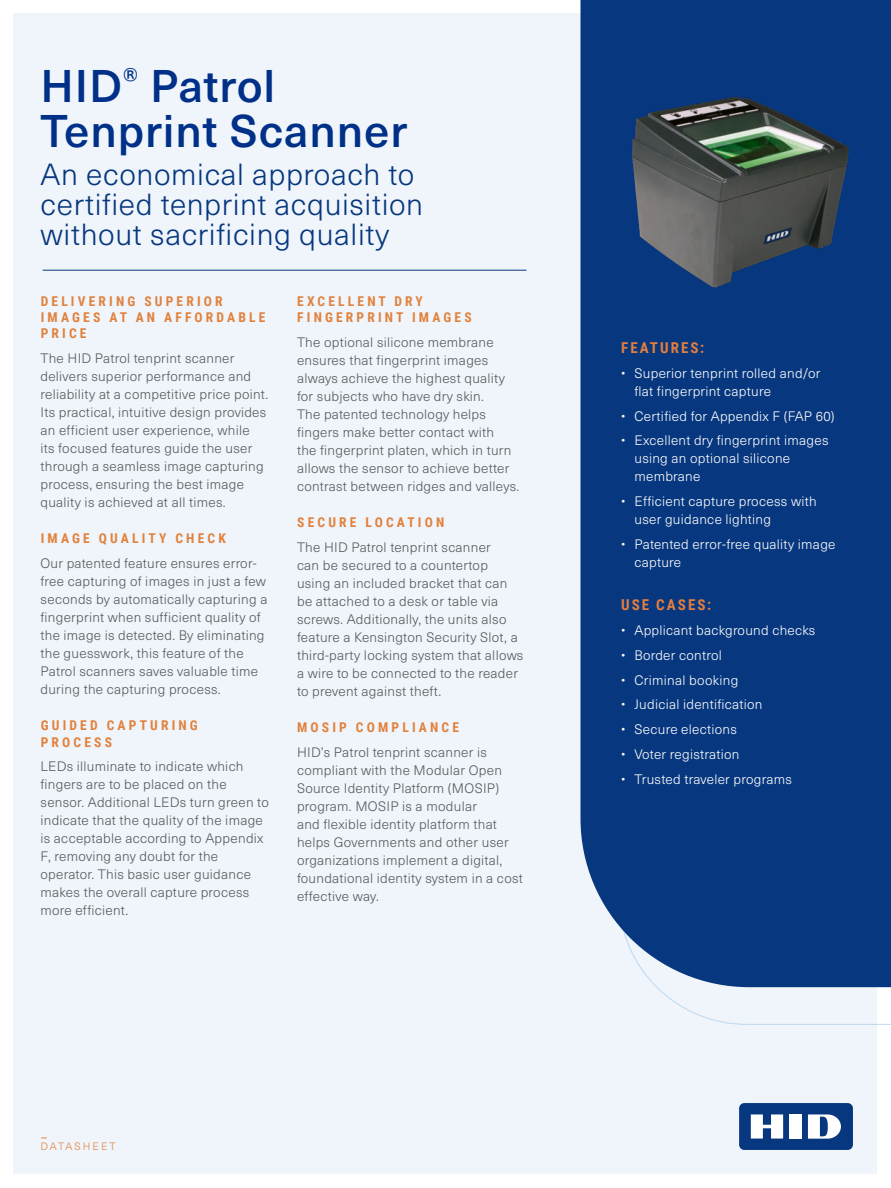
<style>
.page{position:relative;width:891px;height:1188px;background:#fff}
.page>*{position:absolute;margin:0;border:0;box-sizing:border-box;transform-origin:0 0}
.ds_1st_page_large_to{font:500 45px "Neue Haas Unica Pro";letter-spacing:.02em;color:#003087}
.ds_1st_page_section{font:300 30px/30px "Neue Haas Unica Pro";letter-spacing:.02em;color:#07377e}
.t1{font:100 25.5px "Neue Haas Unica Pro";color:#e2813c}
.ds_blue_box_bullet_l{font:700 15px "Roboto Condensed";letter-spacing:.135em;color:#e47e3d}
.ds_main_body{font:300 13.5px/18px "Neue Haas Unica Pro";letter-spacing:.02em;color:#58595b}
.t2{font:300 13.5px/18px "Neue Haas Unica Pro";letter-spacing:.02em;color:#fff}
.ds_small_section_sub{font:700 13.5px/16.2px "Roboto Condensed";letter-spacing:.235em;color:#e2813c}
.t3{font:300 10.5px "Neue Haas Unica Pro";letter-spacing:.185em;color:#e2813c}
</style>
<div class="page">
<div style="left:14px;top:14px;width:864px;height:1160px;background:#eff5fb"></div>
<div style="left:580px;top:0;width:311px;height:987px;background:#07377e"></div>
<div style="left:739px;top:1103px;width:114px;height:47px;background:#07377e;border-radius:5px"></div>
<div style="left:790px;top:1114px;width:12px;height:25px;background:#fff"></div>
<svg style="left:751px;top:1114px;width:32px;height:25px"></svg>
<svg style="left:808px;top:1114px;width:33px;height:25px"></svg>
<hr style="left:43px;top:270px;width:484px;height:1px;background:#07377e">
<img style="left:600px;top:73px;width:278px;height:241px">
<h1 class="ds_1st_page_large_to" style="left:40px;top:59px;width:236px">HID<sup>®</sup> Patrol</h1>
<h1 class="ds_1st_page_large_to" style="left:40px;top:104px;width:368px">Tenprint Scanner</h1>
<h2 class="ds_1st_page_section" style="left:40px;top:160px;width:384px">An economical approach to certified tenprint acquisition without sacrificing quality</h2>
<h3 class="ds_small_section_sub" style="left:41px;top:292px;width:226px">DELIVERING SUPERIOR<br>IMAGES AT AN AFFORDABLE<br>PRICE</h3>
<p class="ds_main_body" style="left:40px;top:349px;width:229px">The HID Patrol tenprint scanner delivers superior performance and reliability at a competitive price point.<br>Its practical, intuitive design provides an efficient user experience, while<br>its focused features guide the user through a seamless image capturing process, ensuring the best image quality is achieved at all times.</p>
<h3 class="ds_small_section_sub" style="left:41px;top:530px;width:187px">IMAGE QUALITY CHECK</h3>
<p class="ds_main_body" style="left:40px;top:554px;width:228px">Our patented feature ensures error&shy;free capturing of images in just a few seconds by automatically capturing a fingerprint when sufficient quality of the image is detected. By eliminating the guesswork, this feature of the Patrol scanners saves valuable time during the capturing process.</p>
<h3 class="ds_small_section_sub" style="left:41px;top:717px;width:159px">GUIDED CAPTURING<br>PROCESS</h3>
<p class="ds_main_body" style="left:40px;top:758px;width:230px">LEDs illuminate to indicate which fingers are to be placed on the sensor. Additional LEDs turn green to indicate that the quality of the image is acceptable according to Appendix<br>F, removing any doubt for the operator. This basic user guidance makes the overall capture process more efficient.</p>
<h3 class="ds_small_section_sub" style="left:297px;top:292px;width:176px">EXCELLENT DRY<br>FINGERPRINT IMAGES</h3>
<p class="ds_main_body" style="left:297px;top:333px;width:224px">The optional silicone membrane ensures that fingerprint images always achieve the highest quality for subjects who have dry skin.<br>The patented technology helps fingers make better contact with<br>the fingerprint platen, which in turn allows the sensor to achieve better contrast between ridges and valleys.</p>
<h3 class="ds_small_section_sub" style="left:297px;top:514px;width:149px">SECURE LOCATION</h3>
<p class="ds_main_body" style="left:297px;top:538px;width:228px">The HID Patrol tenprint scanner<br>can be secured to a countertop using an included bracket that can be attached to a desk or table via screws. Additionally, the units also feature a Kensington Security Slot, a third-party locking system that allows a wire to be connected to the reader to prevent against theft.</p>
<h3 class="ds_small_section_sub" style="left:297px;top:719px;width:163px">MOSIP COMPLIANCE</h3>
<p class="ds_main_body" style="left:297px;top:743px;width:228px">HID’s Patrol tenprint scanner is compliant with the Modular Open<br>Source Identity Platform (MOSIP) program. MOSIP is a modular<br>and flexible identity platform that helps Governments and other user organizations implement a digital, foundational identity system in a cost effective way.</p>
<h3 class="t1" style="left:40px;top:1123px;width:9px">-</h3>
<p class="t3" style="left:40px;top:1140px;width:77px">DATASHEET</p>
<p class="ds_blue_box_bullet_l" style="left:621px;top:337px;width:85px">FEATURES:</p>
<p class="t2" style="left:634px;top:364px;width:188px;text-indent:-14px">• Superior tenprint rolled and/or flat fingerprint capture</p>
<p class="t2" style="left:621px;top:407px;width:215px">• Certified for Appendix F (FAP 60)</p>
<p class="t2" style="left:634px;top:432px;width:196px;text-indent:-14px">• Excellent dry fingerprint images using an optional silicone membrane</p>
<p class="t2" style="left:634px;top:493px;width:184px;text-indent:-14px">• Efficient capture process with user guidance lighting</p>
<p class="t2" style="left:634px;top:535px;width:203px;text-indent:-14px">• Patented error-free quality image capture</p>
<p class="ds_blue_box_bullet_l" style="left:621px;top:595px;width:92px">USE CASES:</p>
<p class="t2" style="left:621px;top:622px;width:196px">• Applicant background checks</p>
<p class="t2" style="left:621px;top:646px;width:102px">• Border control</p>
<p class="t2" style="left:621px;top:671px;width:119px">• Criminal booking</p>
<p class="t2" style="left:621px;top:696px;width:143px">• Judicial identification</p>
<p class="t2" style="left:621px;top:721px;width:117px">• Secure elections</p>
<p class="t2" style="left:621px;top:745px;width:120px">• Voter registration</p>
<p class="t2" style="left:621px;top:770px;width:172px">• Trusted traveler programs</p>
</div>
